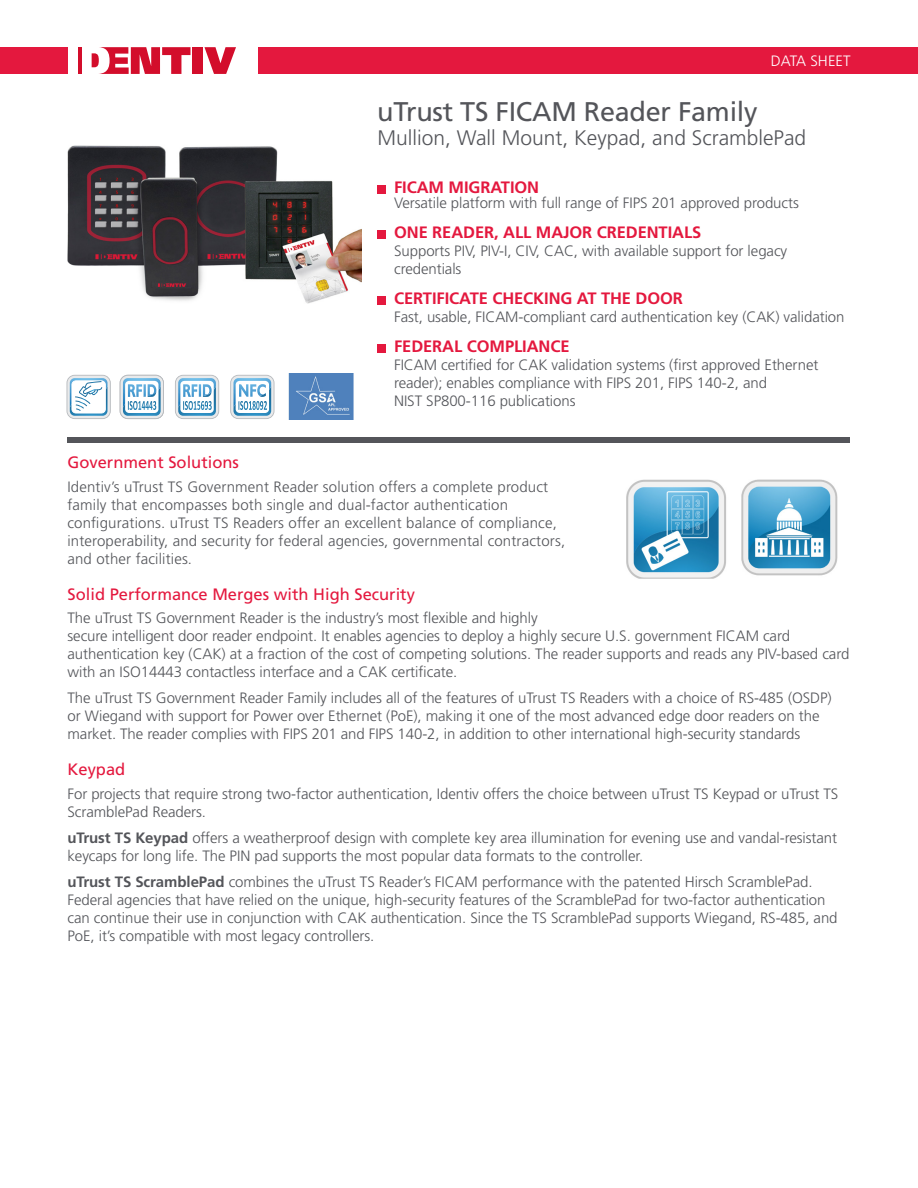
<style>
.page{position:relative;width:918px;height:1188px;background:#fff}
.page>*{position:absolute;margin:0;border:0;box-sizing:border-box;transform-origin:0 0}
.t1{font:27px "Frutiger LT Std";letter-spacing:-.01em;color:#54555a}
.t2{font:300 21px "Frutiger LT Std";color:#54555a}
.Feature_Subheads{font:700 16.5px "Frutiger LT Std";letter-spacing:-.005em;color:#e4183e}
.Body_Copy_Subhead{font:16.5px "Frutiger LT Std";color:#e4183e}
.Body_Copy{font:300 15px/18px "Frutiger LT Std";letter-spacing:-.005em;color:#54555a}
.Feature_Subheads-2{font:300 15px/18px "Frutiger LT Std";letter-spacing:-.005em;color:#54555a}
.t3{font:300 15px "Frutiger LT Std";color:#fff}
.s1{font-weight:700}
</style>
<div class="page">
<div style="left:258px;top:47px;width:660px;height:27px;background:#e4183e"></div>
<svg style="left:204px;top:47px;width:32px;height:27px"></svg>
<div style="left:193px;top:47px;width:10px;height:27px;background:#d30d2b"></div>
<svg style="left:92px;top:47px;width:99px;height:27px"></svg>
<hr style="left:78px;top:47px;width:3px;height:27px;background:#d30d2b">
<div style="left:0;top:47px;width:68px;height:27px;background:#e4183e"></div>
<div style="left:378px;top:185px;width:8px;height:8px;background:#e4183e"></div>
<div style="left:378px;top:230px;width:8px;height:8px;background:#e4183e"></div>
<div style="left:378px;top:296px;width:8px;height:8px;background:#e4183e"></div>
<div style="left:378px;top:344px;width:8px;height:8px;background:#e4183e"></div>
<img style="left:67px;top:145px;width:295px;height:158px">
<div style="left:68px;top:437px;width:782px;height:6px;background:#54555a"></div>
<svg style="left:120px;top:375px;width:44px;height:44px"></svg>
<svg style="left:67px;top:375px;width:44px;height:44px"></svg>
<svg style="left:230px;top:375px;width:44px;height:44px"></svg>
<svg style="left:175px;top:375px;width:44px;height:44px"></svg>
<img style="left:626px;top:479px;width:212px;height:100px">
<img style="left:288px;top:374px;width:66px;height:46px">
<p class="t3" style="left:771px;top:52px;width:81px">DATA SHEET</p>
<p class="t1" style="left:377px;top:95px;width:382px">uTrust TS FICAM Reader Family</p>
<p class="t2" style="left:378px;top:126px;width:430px">Mullion, Wall Mount, Keypad, and ScramblePad</p>
<p class="Feature_Subheads" style="left:394px;top:178px;width:147px">FICAM MIGRATION</p>
<p class="Feature_Subheads-2" style="left:394px;top:194px;width:406px">Versatile platform with full range of FIPS 201 approved products</p>
<p class="Feature_Subheads" style="left:394px;top:223px;width:309px">ONE READER, ALL MAJOR CREDENTIALS</p>
<p class="Feature_Subheads-2" style="left:394px;top:242px;width:395px">Supports PIV, PIV-I, CIV, CAC, with available support for legacy credentials</p>
<p class="Feature_Subheads" style="left:394px;top:289px;width:290px">CERTIFICATE CHECKING AT THE DOOR</p>
<p class="Feature_Subheads-2" style="left:394px;top:308px;width:452px">Fast, usable, FICAM-compliant card authentication key (CAK) validation</p>
<p class="Feature_Subheads" style="left:394px;top:337px;width:177px">FEDERAL COMPLIANCE</p>
<p class="Feature_Subheads-2" style="left:394px;top:356px;width:426px">FICAM certified for CAK validation systems (first approved Ethernet reader); enables compliance with FIPS 201, FIPS 140-2, and<br>NIST SP800-116 publications</p>
<p class="Body_Copy_Subhead" style="left:68px;top:453px;width:173px">Government Solutions</p>
<p class="Body_Copy" style="left:68px;top:478px;width:499px">Identiv’s uTrust TS Government Reader solution offers a complete product family that encompasses both single and dual-factor authentication configurations. uTrust TS Readers offer an excellent balance of compliance, interoperability, and security for federal agencies, governmental contractors, and other facilities.</p>
<p class="Body_Copy_Subhead" style="left:68px;top:584px;width:349px">Solid Performance Merges with High Security</p>
<p class="Body_Copy" style="left:68px;top:609px;width:783px">The uTrust TS Government Reader is the industry’s most flexible and highly<br>secure intelligent door reader endpoint. It enables agencies to deploy a highly secure U.S. government FICAM card authentication key (CAK) at a fraction of the cost of competing solutions. The reader supports and reads any PIV-based card with an ISO14443 contactless interface and a CAK certificate.</p>
<p class="Body_Copy" style="left:68px;top:689px;width:766px">The uTrust TS Government Reader Family includes all of the features of uTrust TS Readers with a choice of RS-485 (OSDP) or Wiegand with support for Power over Ethernet (PoE), making it one of the most advanced edge door readers on the market. The reader complies with FIPS 201 and FIPS 140-2, in addition to other international high-security standards</p>
<p class="Body_Copy_Subhead" style="left:68px;top:760px;width:59px">Keypad</p>
<p class="Body_Copy" style="left:68px;top:785px;width:772px">For projects that require strong two-factor authentication, Identiv offers the choice between uTrust TS Keypad or uTrust TS<br>ScramblePad Readers.</p>
<p class="Body_Copy" style="left:68px;top:829px;width:771px"><span class="s1">uTrust TS Keypad</span> offers a weatherproof design with complete key area illumination for evening use and vandal-resistant keycaps for long life. The PIN pad supports the most popular data formats to the controller.</p>
<p class="Body_Copy" style="left:68px;top:873px;width:772px"><span class="s1">uTrust TS ScramblePad</span> combines the uTrust TS Reader’s FICAM performance with the patented Hirsch ScramblePad.<br>Federal agencies that have relied on the unique, high-security features of the ScramblePad for two-factor authentication can continue their use in conjunction with CAK authentication. Since the TS ScramblePad supports Wiegand, RS-485, and PoE, it’s compatible with most legacy controllers.</p>
</div>
